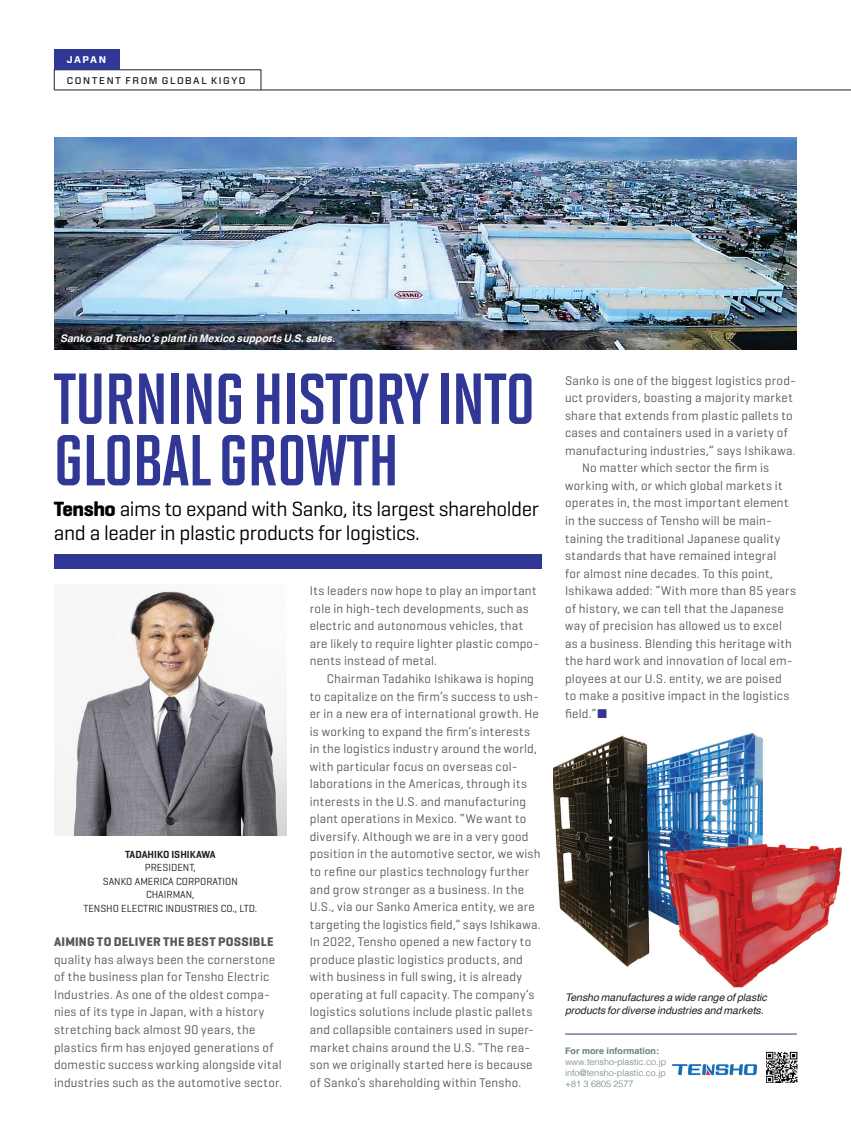
<style>
.page{position:relative;width:851px;height:1134px;background:#fff}
.page>*{position:absolute;margin:0;border:0;box-sizing:border-box;transform-origin:0 0}
.t1{font:72px/61.5px "Solano Gothic MVB Bd Cap";letter-spacing:-.025em;color:#303795}
.t2{font:21px/24px "Geogrotesque";letter-spacing:-.02em;color:#010101}
.t3{font:12.75px/17.5px "Geogrotesque";letter-spacing:.02em;color:#57585a}
.t4{font:700 12.75px "Geogrotesque";letter-spacing:.02em;color:#57585a}
.t5{font:italic 10.5px/13.5px "Helvetica";color:#231f20}
.t6{font:10.5px/13.5px "Geogrotesque";color:#231f20;text-align:center}
.t7{font:italic 700 10.5px "Helvetica";color:#fff}
.t8{font:600 10.5px "Geogrotesque";color:#231f20}
.t9{font:500 9.75px "Forza";letter-spacing:.16em;color:#231f20}
.t10{font:700 9.75px "Forza";letter-spacing:.15em;color:#fff}
.t11{font:300 9px/10.8px "Helvetica";color:#67817a;text-align:justify}
.t12{font:700 9px "Helvetica";color:#67817a}
.s1{font-weight:700}
.s2{color:#353595}
</style>
<div class="page">
<img style="left:54px;top:137px;width:742px;height:213px">
<div style="left:54px;top:554px;width:488px;height:15px;background:#303795"></div>
<hr style="left:565px;top:1034px;width:232px;height:1px;background:#413077">
<img style="left:766px;top:1052px;width:31px;height:31px">
<img style="left:671px;top:1064px;width:87px;height:12px">
<img style="left:54px;top:589px;width:232px;height:246px">
<img style="left:553px;top:733px;width:210px;height:93px">
<img style="left:555px;top:826px;width:132px;height:48px">
<img style="left:687px;top:826px;width:76px;height:9px">
<img style="left:557px;top:874px;width:100px;height:93px">
<img style="left:776px;top:844px;width:66px;height:96px">
<img style="left:716px;top:971px;width:37px;height:17px">
<img style="left:753px;top:940px;width:54px;height:39px">
<img style="left:657px;top:835px;width:119px;height:136px">
<div style="left:54px;top:49px;width:66px;height:21px;background:#303795"></div>
<hr style="left:54px;top:90px;width:796px;height:1px;background:#231f20">
<p class="t10" style="left:67px;top:53px;width:41px">JAPAN</p>
<p class="t9" style="left:67px;top:74px;width:180px">CONTENT FROM GLOBAL KIGYO</p>
<p class="t7" style="left:60px;top:334px;width:276px">Sanko and Tensho’s plant in Mexico supports U.S. sales.</p>
<h1 class="t1" style="left:53px;top:368px;width:484px">TURNING HISTORY INTO<br>GLOBAL GROWTH</h1>
<h2 class="t2" style="left:54px;top:496px;width:486px"><span class="s1">Tensho</span> aims to expand with Sanko, its largest shareholder and a leader in plastic products for logistics.</h2>
<p class="t8" style="left:125px;top:848px;width:92px">TADAHIKO ISHIKAWA</p>
<p class="t6" style="left:83px;top:861px;width:175px">PRESIDENT,<br>SANKO AMERICA CORPORATION<br>CHAIRMAN,<br>TENSHO ELECTRIC INDUSTRIES CO., LTD.</p>
<p class="t4" style="left:54px;top:934px;width:221px">AIMING TO DELIVER THE BEST POSSIBLE</p>
<p class="t3" style="left:54px;top:950px;width:229px">quality has always been the cornerstone of the business plan for Tensho Electric Industries. As one of the oldest compa&shy;nies of its type in Japan, with a history stretching back almost 90 years, the plastics firm has enjoyed generations of domestic success working alongside vital industries such as the automotive sector.</p>
<p class="t3" style="left:310px;top:582px;width:231px">Its leaders now hope to play an important role in high-tech developments, such as electric and autonomous vehicles, that are likely to require lighter plastic compo&shy;nents instead of metal.</p>
<p class="t3" style="left:310px;top:669px;width:232px;text-indent:17px">Chairman Tadahiko Ishikawa is hoping to capitalize on the firm’s success to ush&shy;er in a new era of international growth. He is working to expand the firm’s interests in the logistics industry around the world, with particular focus on overseas col&shy;laborations in the Americas, through its interests in the U.S. and manufacturing plant operations in Mexico. “We want to diversify. Although we are in a very good position in the automotive sector, we wish to refine our plastics technology further and grow stronger as a business. In the U.S., via our Sanko America entity, we are targeting the logistics field,” says Ishikawa.<br>In 2022, Tensho opened a new factory to produce plastic logistics products, and with business in full swing, it is already operating at full capacity. The company’s logistics solutions include plastic pallets and collapsible containers used in super&shy;market chains around the U.S. “The rea&shy;son we originally started here is because of Sanko’s shareholding within Tensho.</p>
<p class="t3" style="left:565px;top:371px;width:232px">Sanko is one of the biggest logistics prod-</p>
<p class="t3" style="left:565px;top:389px;width:229px">uct providers, boasting a majority market</p>
<p class="t3" style="left:565px;top:406px;width:229px">share that extends from plastic pallets to</p>
<p class="t3" style="left:565px;top:424px;width:224px">cases and containers used in a variety of</p>
<p class="t3" style="left:565px;top:441px;width:232px">manufacturing industries,” says Ishikawa.</p>
<p class="t3" style="left:582px;top:459px;width:189px">No matter which sector the firm is</p>
<p class="t3" style="left:565px;top:476px;width:219px">working with, or which global markets it</p>
<p class="t3" style="left:565px;top:494px;width:225px">operates in, the most important element</p>
<p class="t3" style="left:565px;top:512px;width:208px">in the success of Tensho will be main-</p>
<p class="t3" style="left:565px;top:529px;width:217px">taining the traditional Japanese quality</p>
<p class="t3" style="left:565px;top:547px;width:213px">standards that have remained integral</p>
<p class="t3" style="left:565px;top:564px;width:209px">for almost nine decades. To this point,</p>
<p class="t3" style="left:565px;top:582px;width:232px">Ishikawa added: “With more than 85 years</p>
<p class="t3" style="left:565px;top:599px;width:220px">of history, we can tell that the Japanese</p>
<p class="t3" style="left:565px;top:617px;width:218px">way of precision has allowed us to excel</p>
<p class="t3" style="left:565px;top:634px;width:228px">as a business. Blending this heritage with</p>
<p class="t3" style="left:565px;top:652px;width:229px">the hard work and innovation of local em-</p>
<p class="t3" style="left:565px;top:669px;width:218px">ployees at our U.S. entity, we are poised</p>
<p class="t3" style="left:565px;top:687px;width:226px">to make a positive impact in the logistics</p>
<p class="t3" style="left:565px;top:704px;width:43px">field.”<span class="s2">■</span></p>
<p class="t5" style="left:565px;top:991px;width:203px">Tensho manufactures a wide range of plastic products for diverse industries and markets.</p>
<p class="t12" style="left:565px;top:1047px;width:96px">For more information:</p>
<p class="t11" style="left:565px;top:1057px;width:103px">www.tensho-plastic.co.jp info@tensho-plastic.co.jp +81 3 6805 2577</p>
</div>
